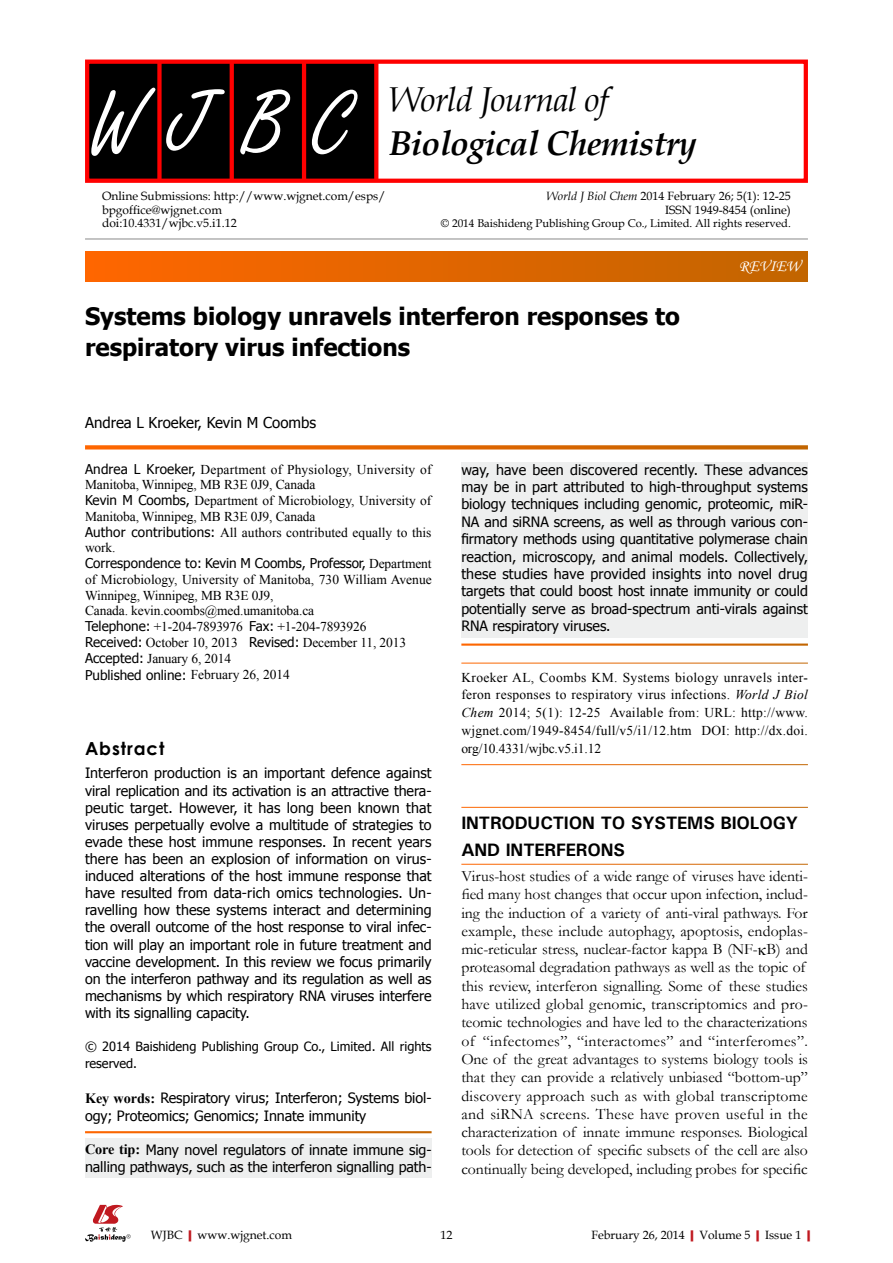
<style>
.page{position:relative;width:893px;height:1263px;background:#fff}
.page>*{position:absolute;margin:0;border:0;box-sizing:border-box;transform-origin:0 0}
.t1{font:94.5px "Freestyle Script";color:#fff}
.t2{font:italic 700 34.5px "Book Antiqua";letter-spacing:-.02em;color:#000}
.t3{font:italic 34.5px "Book Antiqua";letter-spacing:-.02em;color:#000}
.t4{font:700 24px/31.5px "Tahoma";color:#000}
.t5{font:700 18px/27px "Univers";letter-spacing:-.01em;color:#000}
.t6{font:700 18px "Century Gothic";letter-spacing:.05em;color:#000}
.t7{font:16.5px "Monotype Corsiva";color:#fff}
.t8{font:15.75px/18.3px "Garamond";letter-spacing:-.005em;color:#000}
.t9{font:15px "Tahoma";color:#000}
.t10{font:14.25px/17.1px "Tahoma";letter-spacing:-.005em;color:#000;text-align:justify}
.t11{font:13.5px/15.8px "Times New Roman";color:#000;text-align:justify}
.t12{font:13.5px "Tahoma";color:#000}
.t13{font:12.75px/17.1px "Tahoma";color:#000}
.t14{font:12px/13.5px "Book Antiqua";color:#000;text-align:right}
.t15{font:11.25px "Book Antiqua";color:#000}
.s1{font-style:italic}
.s2{font-family:"Tahoma"}
.s3{font-family:"Times New Roman"}
.s4{font-family:"Times New Roman";font-weight:700}
.s5{font-weight:700;color:#c01920}
</style>
<div class="page">
<div style="left:85px;top:1139px;width:347px;height:39px;background:#eeefef"></div>
<div style="left:461px;top:462px;width:347px;height:176px;background:#eeefef"></div>
<hr style="left:85px;top:239px;width:723px;height:1px;background:#898989">
<div style="left:85px;top:252px;width:723px;height:29px;background:linear-gradient(to right,#f60,#c16500)"></div>
<svg style="left:85px;top:445px;width:723px;height:4px;background:#e26f11"></svg>
<div style="left:87px;top:61px;width:289px;height:121px;background:#000"></div>
<div style="left:157px;top:61px;width:5px;height:121px;background:#f00"></div>
<svg style="left:230px;top:65px;width:4px;height:113px"></svg>
<hr style="left:302px;top:61px;width:4px;height:121px;background:#f00">
<svg style="left:374px;top:65px;width:4px;height:113px"></svg>
<div style="left:85px;top:60px;width:723px;height:123px;border:4px solid #f00"></div>
<svg style="left:85px;top:1205px;width:46px;height:37px"></svg>
<p class="t1" style="left:89px;top:72px;width:264px">WJBC</p>
<p class="t3" style="left:389px;top:75px;width:220px">World Journal of</p>
<p class="t2" style="left:389px;top:120px;width:310px">Biological Chemistry</p>
<p class="t14" style="left:102px;top:189px;width:285px;text-align:left">Online Submissions: http://www.wjgnet.com/esps/ bpgoffice@wjgnet.com<br>doi:10.4331/wjbc.v5.i1.12</p>
<p class="t14" style="left:546px;top:189px;width:246px"><span class="s1">World J Biol Chem</span> 2014 February 26; 5(1): 12-25<br>ISSN 1949-8454 (online)</p>
<p class="t15" style="left:441px;top:215px;width:352px">© 2014 Baishideng Publishing Group Co., Limited. All rights reserved.</p>
<p class="t7" style="left:739px;top:256px;width:63px">REVIEW</p>
<p class="t4" style="left:85px;top:298px;width:596px">Systems biology unravels interferon responses to respiratory virus infections</p>
<p class="t9" style="left:85px;top:413px;width:233px">Andrea L Kroeker, Kevin M Coombs</p>
<p class="t11" style="left:85px;top:461px;width:348px;text-align:left"><span class="s2">Andrea L Kroeker,</span> Department of Physiology, University of Manitoba, Winnipeg, MB R3E 0J9, Canada<br><span class="s2">Kevin M Coombs,</span> Department of Microbiology, University of Manitoba, Winnipeg, MB R3E 0J9, Canada<br><span class="s2">Author contributions:</span> All authors contributed equally to this work.<br><span class="s2">Correspondence to: Kevin M Coombs, Professor,</span> Department of Microbiology, University of Manitoba, 730 William Avenue Winnipeg, Winnipeg, MB R3E 0J9,<br>Canada. kevin.coombs@med.umanitoba.ca<br><span class="s2">Telephone:</span> +1-204-7893976 <span class="s2">Fax:</span> +1-204-7893926<br><span class="s2">Received:</span> October 10, 2013 <span class="s2">Revised:</span> December 11, 2013<br><span class="s2">Accepted:</span> January 6, 2014</p>
<p class="t12" style="left:85px;top:666px;width:206px">Published online: <span class="s3">February 26, 2014</span></p>
<p class="t6" style="left:85px;top:734px;width:81px">Abstract</p>
<p class="t10" style="left:85px;top:764px;width:348px">Interferon production is an important defence against viral replication and its activation is an attractive thera&shy;peutic target. However, it has long been known that viruses perpetually evolve a multitude of strategies to evade these host immune responses. In recent years there has been an explosion of information on virus&shy;induced alterations of the host immune response that have resulted from data-rich omics technologies. Un&shy;ravelling how these systems interact and determining the overall outcome of the host response to viral infec&shy;tion will play an important role in future treatment and vaccine development. In this review we focus primarily on the interferon pathway and its regulation as well as mechanisms by which respiratory RNA viruses interfere with its signalling capacity.</p>
<p class="t13" style="left:85px;top:1037px;width:348px">© 2014 Baishideng Publishing Group Co., Limited. All rights reserved.</p>
<p class="t10" style="left:85px;top:1089px;width:348px"><span class="s4">Key words:</span> Respiratory virus; Interferon; Systems biol&shy;ogy; Proteomics; Genomics; Innate immunity</p>
<p class="t10" style="left:85px;top:1140px;width:348px"><span class="s4">Core tip:</span> Many novel regulators of innate immune sig&shy;nalling pathways, such as the interferon signalling path-</p>
<p class="t10" style="left:461px;top:460px;width:348px">way, have been discovered recently. These advances may be in part attributed to high-throughput systems biology techniques including genomic, proteomic, miR-NA and siRNA screens, as well as through various con&shy;firmatory methods using quantitative polymerase chain reaction, microscopy, and animal models. Collectively, these studies have provided insights into novel drug targets that could boost host innate immunity or could potentially serve as broad-spectrum anti-virals against RNA respiratory viruses.</p>
<p class="t11" style="left:461px;top:668px;width:348px;line-height:17.9px">Kroeker AL, Coombs KM. Systems biology unravels inter&shy;feron responses to respiratory virus infections. <span class="s1">World J Biol Chem</span> 2014; 5(1): 12-25 Available from: URL: http://www. wjgnet.com/1949-8454/full/v5/i1/12.htm DOI: http://dx.doi. org/10.4331/wjbc.v5.i1.12</p>
<p class="t5" style="left:461px;top:809px;width:338px">INTRODUCTION TO SYSTEMS BIOLOGY<br>AND INTERFERONS</p>
<p class="t8" style="left:461px;top:866px;width:348px">Virus-host studies of a wide range of viruses have identi&shy;fied many host changes that occur upon infection, includ&shy;ing the induction of a variety of anti-viral pathways. For example, these include autophagy, apoptosis, endoplas&shy;mic-reticular stress, nuclear-factor kappa B (NF- B) and proteasomal degradation pathways as well as the topic of this review, interferon signalling. Some of these studies have utilized global genomic, transcriptomics and pro&shy;teomic technologies and have led to the characterizations of “infectomes”, “interactomes” and “interferomes”.<br>One of the great advantages to systems biology tools is that they can provide a relatively unbiased “bottom-up” discovery approach such as with global transcriptome and siRNA screens. These have proven useful in the characterization of innate immune responses. Biological tools for detection of specific subsets of the cell are also continually being developed, including probes for specific</p>
<p class="t14" style="left:151px;top:1227px;width:143px">WJBC<span class="s5">|</span>www.wjgnet.com</p>
<p class="t14" style="left:440px;top:1227px;width:13px">12</p>
<p class="t14" style="left:591px;top:1227px;width:226px">February 26, 2014<span class="s5">|</span>Volume 5<span class="s5">|</span>Issue 1<span class="s5">|</span></p>
</div>
